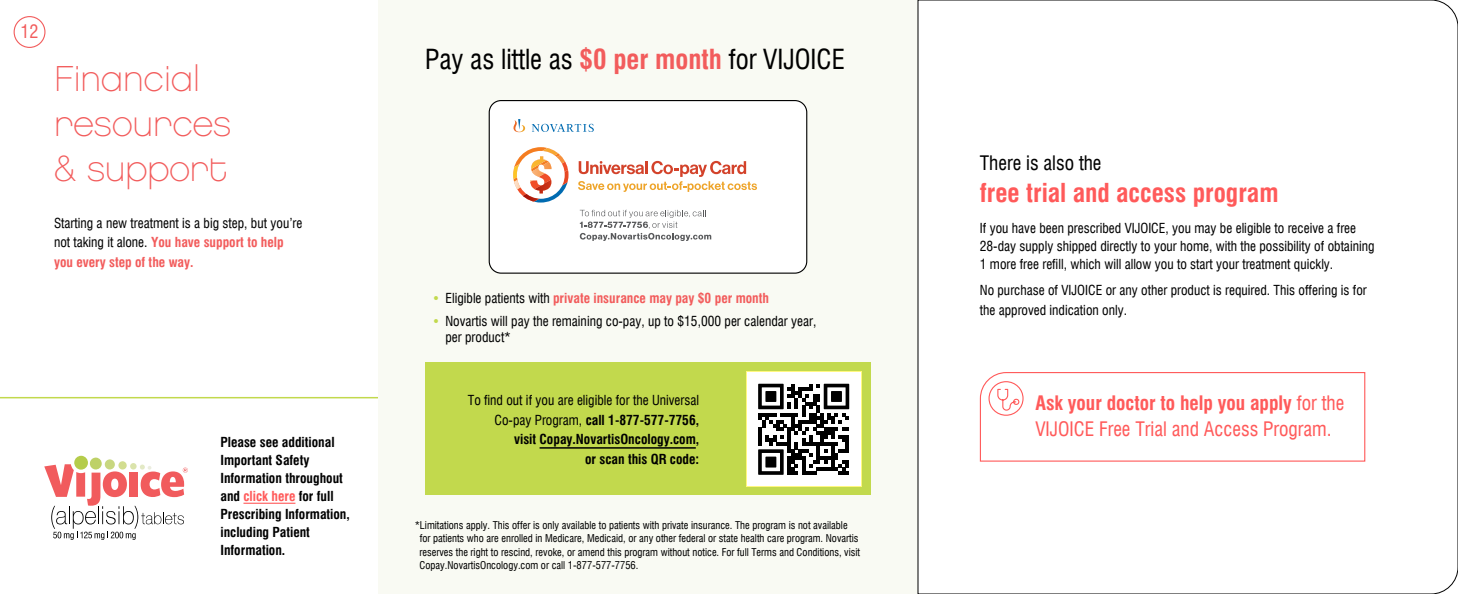
<style>
.page{position:relative;width:1458px;height:594px;background:#fff}
.page>*{position:absolute;margin:0;border:0;box-sizing:border-box;transform-origin:0 0}
.t1{font:36px/45px "Chalet Paris Nineteen Eighty";color:#f25c5c}
.t2{font:condensed 27px "Swiss 721 BT";color:#000}
.t3{font:700 condensed 25.5px "Swiss 721 BT";color:#ff5a5a}
.t4{font:condensed 19.5px/25.5px "Swiss 721 BT";color:#ff5a5a}
.t5{font:condensed 19.5px "Swiss 721 BT";color:#000}
.t6{font:condensed 18px "Swiss 721 BT";color:#f25c5c}
.t7{font:condensed 13.5px/19.5px "Swiss 721 BT";color:#000}
.t8{font:700 condensed 13.5px/18px "Swiss 721 BT";color:#000;text-align:right}
.t9{font:700 condensed 13.5px "Swiss 721 BT";color:#f25c5c}
.t10{font:condensed 10.5px/13.5px "Swiss 721 BT";color:#000}
.s1{font-weight:700;color:#f25c5c}
.s2{color:#ff5a5a}
.s3{font-weight:400;color:#c2d94d}
.s4{font-weight:400;color:#000}
.s5{color:#c2d94d}
.s6{font-weight:400}
.s7{font-weight:700}
</style>
<div class="page">
<hr style="left:0;top:397px;width:382px;height:1px;background:#c2d94d">
<div style="left:378px;top:0;width:540px;height:594px;background:#f9faf3"></div>
<div style="left:425px;top:363px;width:446px;height:132px;background:#c2d94d"></div>
<svg style="left:917px;top:0;width:541px;height:594px"></svg>
<div style="left:489px;top:101px;width:318px;height:172px;background:#fff;border-radius:12px"></div>
<svg style="left:513px;top:147px;width:56px;height:56px"></svg>
<svg style="left:578px;top:161px;width:179px;height:31px"></svg>
<svg style="left:580px;top:210px;width:131px;height:31px"></svg>
<svg style="left:513px;top:119px;width:81px;height:13px"></svg>
<div style="left:489px;top:100px;width:318px;height:174px;border:1px solid #000;border-radius:12px"></div>
<hr style="left:540px;top:447px;width:156px;height:2px;background:#000">
<div style="left:747px;top:372px;width:114px;height:114px;background:#fff"></div>
<svg style="left:758px;top:384px;width:91px;height:91px"></svg>
<svg style="left:979px;top:371px;width:387px;height:91px"></svg>
<svg style="left:997px;top:388px;width:23px;height:23px"></svg>
<div style="left:989px;top:381px;width:35px;height:35px;border:1px solid #ff5a5a;border-radius:50%"></div>
<hr style="left:243px;top:503px;width:52px;height:1px;background:#ff5a5a">
<svg style="left:74px;top:456px;width:14px;height:14px"></svg>
<svg style="left:90px;top:457px;width:12px;height:13px"></svg>
<svg style="left:44px;top:459px;width:144px;height:81px"></svg>
<div style="left:14px;top:16px;width:32px;height:32px;border:1px solid #f25c5c;border-radius:50%"></div>
<h3 class="t6" style="left:20px;top:21px;width:19px">12</h3>
<h1 class="t1" style="left:54px;top:57px;width:179px">Financial resources &amp; support</h1>
<p class="t7" style="left:54px;top:213px;width:250px">Starting a new treatment is a big step, but you’re not taking it alone. <span class="s1">You have support to help you every step of the way.</span></p>
<p class="t8" style="left:220px;top:433px;width:131px;text-align:left">Please see additional<br>Important Safety<br>Information throughout and <span class="s2">click here</span> for full<br>Prescribing Information, including Patient<br>Information.</p>
<h2 class="t2" style="left:425px;top:43px;width:421px">Pay as little as <span class="s1">$0 per month</span> for VIJOICE</h2>
<p class="t9" style="left:432px;top:290px;width:339px"><span class="s3">•</span> <span class="s4">Eligible patients with</span> private insurance may pay $0 per month</p>
<p class="t7" style="left:446px;top:313px;width:372px;line-height:16.5px;text-indent:-14px"><span class="s5">•</span> Novartis will pay the remaining co-pay, up to $15,000 per calendar year, per product*</p>
<p class="t8" style="left:468px;top:391px;width:233px;line-height:19.5px"><span class="s6">To find out if you are eligible for the Universal Co-pay Program,</span> call 1-877-577-7756,<br>visit Copay.NovartisOncology.com,<br>or scan this QR code:</p>
<p class="t10" style="left:419px;top:518px;width:442px;text-indent:-5px">*Limitations apply. This offer is only available to patients with private insurance. The program is not available for patients who are enrolled in Medicare, Medicaid, or any other federal or state health care program. Novartis reserves the right to rescind, revoke, or amend this program without notice. For full Terms and Conditions, visit Copay.NovartisOncology.com or call 1-877-577-7756.</p>
<h3 class="t5" style="left:980px;top:151px;width:123px">There is also the</h3>
<h3 class="t3" style="left:980px;top:177px;width:300px">free trial and access program</h3>
<p class="t7" style="left:980px;top:219px;width:396px;line-height:18px">If you have been prescribed VIJOICE, you may be eligible to receive a free<br>28-day supply shipped directly to your home, with the possibility of obtaining<br>1 more free refill, which will allow you to start your treatment quickly.</p>
<p class="t7" style="left:980px;top:281px;width:388px">No purchase of VIJOICE or any other product is required. This offering is for the approved indication only.</p>
<h3 class="t4" style="left:1035px;top:390px;width:310px"><span class="s7">Ask your doctor to help you apply</span> for the<br>VIJOICE Free Trial and Access Program.</h3>
</div>
